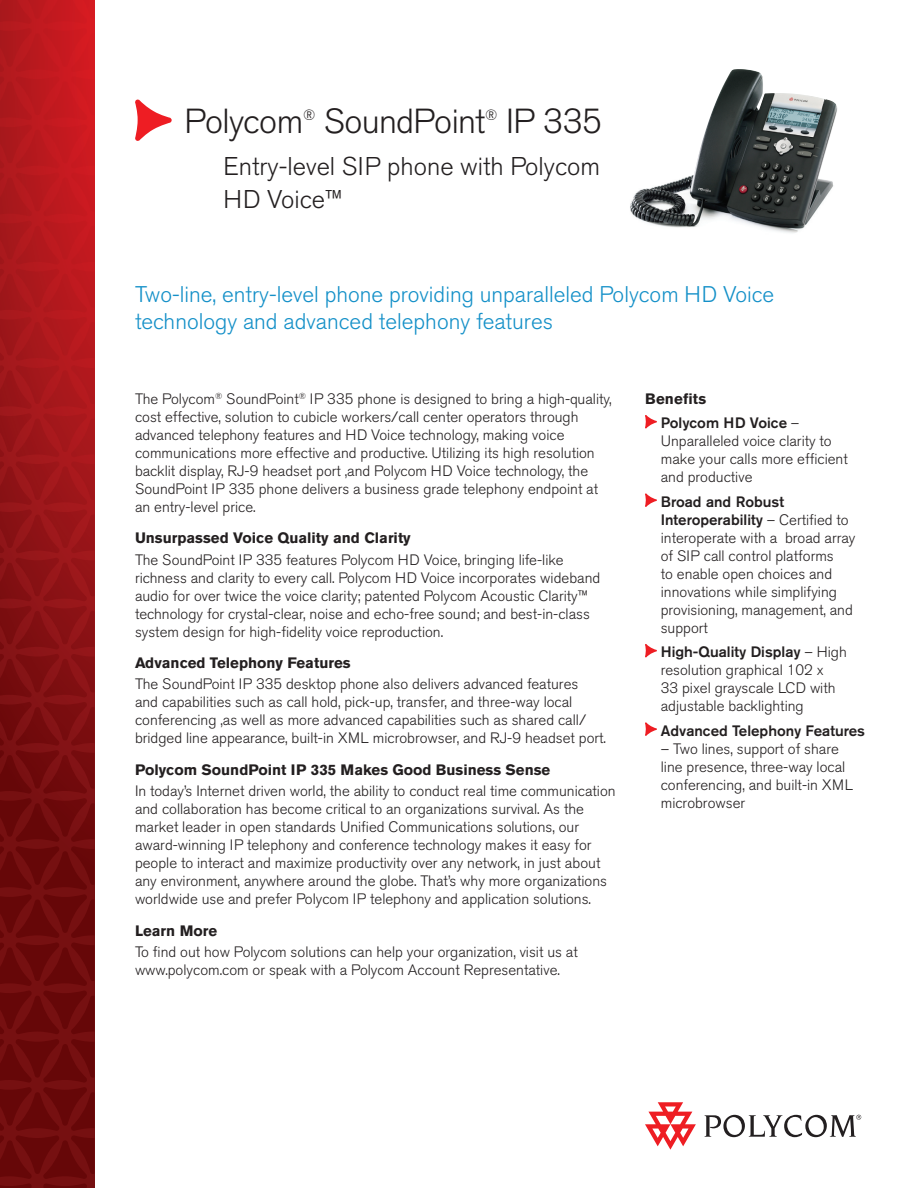
<style>
.page{position:relative;width:918px;height:1188px;background:#fff}
.page>*{position:absolute;margin:0;border:0;box-sizing:border-box;transform-origin:0 0}
.t1{font:300 34.5px "Akzidenz Grotesk BE";letter-spacing:-.02em;color:#231f20}
.Title_Subhead{font:300 25.5px/33px "Akzidenz Grotesk BE";color:#231f20}
.Lead-in_Headline__bl{font:300 22.5px/27px "Akzidenz Grotesk BE";color:#1490c8}
.Body_Copy{font:300 15px/18px "Akzidenz Grotesk BE";color:#231f20}
.FRONT_Sidebar_Copy{font:300 15px/18px "Akzidenz Grotesk BE";color:#231f20}
.Sub_Head__body_copy{font:700 15px "Akzidenz Grotesk BE";color:#231f20}
.FRONT_Sidebar_Copy-2{font:500 15px "Akzidenz Grotesk BE";color:#231f20}
.FRONT_Sidebar_header{font:700 15px "Akzidenz Grotesk BE";letter-spacing:.01em;color:#231f20}
.t2{font:300 14.85px "Akzidenz Grotesk BE";color:#231f20}
.s1{font-weight:500}
</style>
<div class="page">
<svg style="left:135px;top:100px;width:37px;height:41px"></svg>
<img style="left:630px;top:69px;width:208px;height:164px">
<svg style="left:645px;top:415px;width:12px;height:13px"></svg>
<svg style="left:645px;top:493px;width:12px;height:14px"></svg>
<svg style="left:645px;top:644px;width:12px;height:13px"></svg>
<svg style="left:645px;top:722px;width:12px;height:14px"></svg>
<svg style="left:0;top:0;width:94px;height:1188px;background:#901215"></svg>
<svg style="left:645px;top:1102px;width:51px;height:48px"></svg>
<svg style="left:705px;top:1115px;width:156px;height:22px"></svg>
<p class="t1" style="left:184px;top:102px;width:120px">Polycom</p>
<p class="t2" style="left:303px;top:106px;width:14px">®</p>
<p class="t1" style="left:324px;top:102px;width:163px">SoundPoint</p>
<p class="t2" style="left:485px;top:106px;width:14px">®</p>
<p class="t1" style="left:506px;top:102px;width:98px">IP 335</p>
<p class="Title_Subhead" style="left:224px;top:150px;width:378px">Entry-level SIP phone with Polycom<br>HD Voice™</p>
<p class="Lead-in_Headline__bl" style="left:135px;top:281px;width:641px">Two-line, entry-level phone providing unparalleled Polycom HD Voice technology and advanced telephony features</p>
<p class="Body_Copy" style="left:135px;top:390px;width:478px">The Polycom<sup>®</sup> SoundPoint<sup>®</sup> IP 335 phone is designed to bring a high-quality, cost effective, solution to cubicle workers/call center operators through advanced telephony features and HD Voice technology, making voice communications more effective and productive. Utilizing its high resolution backlit display, RJ-9 headset port ,and Polycom HD Voice technology, the SoundPoint IP 335 phone delivers a business grade telephony endpoint at an entry-level price.</p>
<p class="Sub_Head__body_copy" style="left:135px;top:530px;width:277px">Unsurpassed Voice Quality and Clarity</p>
<p class="Body_Copy" style="left:135px;top:551px;width:467px">The SoundPoint IP 335 features Polycom HD Voice, bringing life-like richness and clarity to every call. Polycom HD Voice incorporates wideband audio for over twice the voice clarity; patented Polycom Acoustic Clarity™ technology for crystal-clear, noise and echo-free sound; and best-in-class system design for high-fidelity voice reproduction.</p>
<p class="Sub_Head__body_copy" style="left:135px;top:654px;width:217px">Advanced Telephony Features</p>
<p class="Body_Copy" style="left:135px;top:676px;width:473px">The SoundPoint IP 335 desktop phone also delivers advanced features<br>and capabilities such as call hold, pick-up, transfer, and three-way local conferencing ,as well as more advanced capabilities such as shared call/ bridged line appearance, built-in XML microbrowser, and RJ-9 headset port.</p>
<p class="Sub_Head__body_copy" style="left:135px;top:761px;width:417px">Polycom SoundPoint IP 335 Makes Good Business Sense</p>
<p class="Body_Copy" style="left:135px;top:782px;width:482px">In today’s Internet driven world, the ability to conduct real time communication and collaboration has become critical to an organizations survival. As the market leader in open standards Unified Communications solutions, our award-winning IP telephony and conference technology makes it easy for people to interact and maximize productivity over any network, in just about any environment, anywhere around the globe. That’s why more organizations worldwide use and prefer Polycom IP telephony and application solutions.</p>
<p class="Sub_Head__body_copy" style="left:135px;top:922px;width:84px">Learn More</p>
<p class="Body_Copy" style="left:135px;top:943px;width:444px">To find out how Polycom solutions can help your organization, visit us at www.polycom.com or speak with a Polycom Account Representative.</p>
<p class="FRONT_Sidebar_header" style="left:645px;top:390px;width:63px">Benefits</p>
<p class="FRONT_Sidebar_Copy" style="left:661px;top:415px;width:189px"><span class="s1">Polycom HD Voice</span> –<br>Unparalleled voice clarity to make your calls more efficient and productive</p>
<p class="FRONT_Sidebar_Copy" style="left:661px;top:493px;width:196px"><span class="s1">Broad and Robust<br>Interoperability</span> – Certified to interoperate with a broad array of SIP call control platforms<br>to enable open choices and innovations while simplifying provisioning, management, and support</p>
<p class="FRONT_Sidebar_Copy" style="left:661px;top:644px;width:188px"><span class="s1">High-Quality Display</span> – High resolution graphical 102 x<br>33 pixel grayscale LCD with adjustable backlighting</p>
<p class="FRONT_Sidebar_Copy-2" style="left:661px;top:721px;width:206px">Advanced Telephony Features</p>
<p class="FRONT_Sidebar_Copy" style="left:661px;top:740px;width:194px">– Two lines, support of share line presence, three-way local conferencing, and built-in XML microbrowser</p>
</div>
